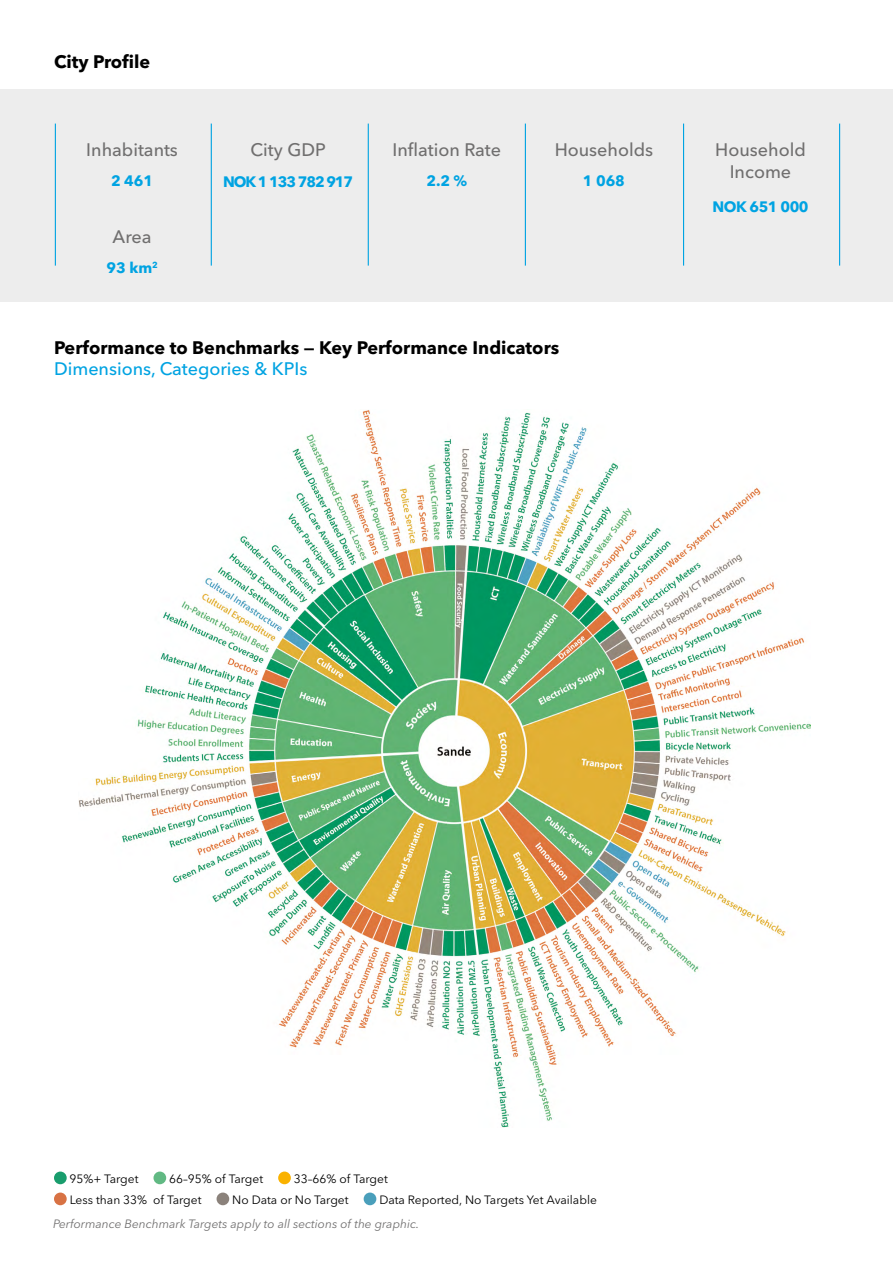
<style>
.page{position:relative;width:893px;height:1263px;background:#fff}
.page>*{position:absolute;margin:0;border:0;box-sizing:border-box;transform-origin:0 0}
.t1{font:500 18px/21.6px "Avenir Next LT Pro";color:#706f6f;text-align:center}
.t2{font:700 18px "Avenir Next LT Pro";color:#000}
.t3{font:500 18px "Avenir Next LT Pro";color:#00a3e2}
.t4{font:700 15px "Avenir Next LT Pro";letter-spacing:-.03em;color:#00a3e2}
.t5{font:700 15px "Avenir Next LT Pro";letter-spacing:-.07em;color:#00a3e2}
.t6{font:12px "Avenir Next LT Pro";color:#000}
.t7{font:italic 12px "Avenir Next LT Pro";color:#706f6f}
</style>
<div class="page">
<div style="left:0;top:89px;width:893px;height:213px;background:#ededed"></div>
<hr style="left:211px;top:124px;width:1px;height:142px;background:#00a3e2">
<hr style="left:368px;top:124px;width:1px;height:142px;background:#00a3e2">
<hr style="left:525px;top:124px;width:1px;height:142px;background:#00a3e2">
<hr style="left:683px;top:124px;width:1px;height:142px;background:#00a3e2">
<hr style="left:839px;top:124px;width:1px;height:142px;background:#00a3e2">
<hr style="left:55px;top:124px;width:1px;height:142px;background:#00a3e2">
<img style="left:78px;top:410px;width:732px;height:717px">
<div style="left:54px;top:1171px;width:13px;height:13px;background:#199d6d;border-radius:50%"></div>
<div style="left:153px;top:1171px;width:13px;height:13px;background:#61b983;border-radius:50%"></div>
<div style="left:278px;top:1171px;width:13px;height:13px;background:#fab200;border-radius:50%"></div>
<div style="left:54px;top:1192px;width:13px;height:13px;background:#d87244;border-radius:50%"></div>
<div style="left:217px;top:1192px;width:12px;height:13px;background:#8b827b;border-radius:50%"></div>
<div style="left:364px;top:1192px;width:12px;height:13px;background:#4a9fbb;border-radius:50%"></div>
<h1 class="t2" style="left:54px;top:50px;width:98px">City Profile</h1>
<h1 class="t1" style="left:86px;top:139px;width:93px">Inhabitants</h1>
<p class="t4" style="left:111px;top:171px;width:43px">2 461</p>
<h1 class="t1" style="left:113px;top:226px;width:40px">Area</h1>
<p class="t4" style="left:106px;top:258px;width:53px">93 km<sup>2</sup></p>
<h1 class="t1" style="left:251px;top:139px;width:77px">City GDP</h1>
<p class="t5" style="left:223px;top:172px;width:132px">NOK 1 133 782 917</p>
<h1 class="t1" style="left:393px;top:139px;width:110px">Inflation Rate</h1>
<p class="t4" style="left:426px;top:171px;width:42px">2.2 %</p>
<h1 class="t1" style="left:555px;top:139px;width:100px">Households</h1>
<p class="t4" style="left:583px;top:171px;width:43px">1 068</p>
<h1 class="t2" style="left:54px;top:336px;width:507px">Performance to Benchmarks — Key Performance Indicators</h1>
<h1 class="t3" style="left:54px;top:358px;width:255px">Dimensions, Categories &amp; KPIs</h1>
<h1 class="t1" style="left:715px;top:139px;width:92px">Household<br>Income</h1>
<p class="t4" style="left:712px;top:197px;width:98px">NOK 651 000</p>
<p class="t6" style="left:69px;top:1172px;width:71px">95%+ Target</p>
<p class="t6" style="left:169px;top:1172px;width:95px">66–95% of Target</p>
<p class="t6" style="left:294px;top:1172px;width:95px">33–66% of Target</p>
<p class="t6" style="left:70px;top:1193px;width:133px">Less than 33% of Target</p>
<p class="t6" style="left:232px;top:1193px;width:118px">No Data or No Target</p>
<p class="t6" style="left:379px;top:1193px;width:219px">Data Reported, No Targets Yet Available</p>
<p class="t7" style="left:53px;top:1216px;width:368px">Performance Benchmark Targets apply to all sections of the graphic.</p>
</div>
